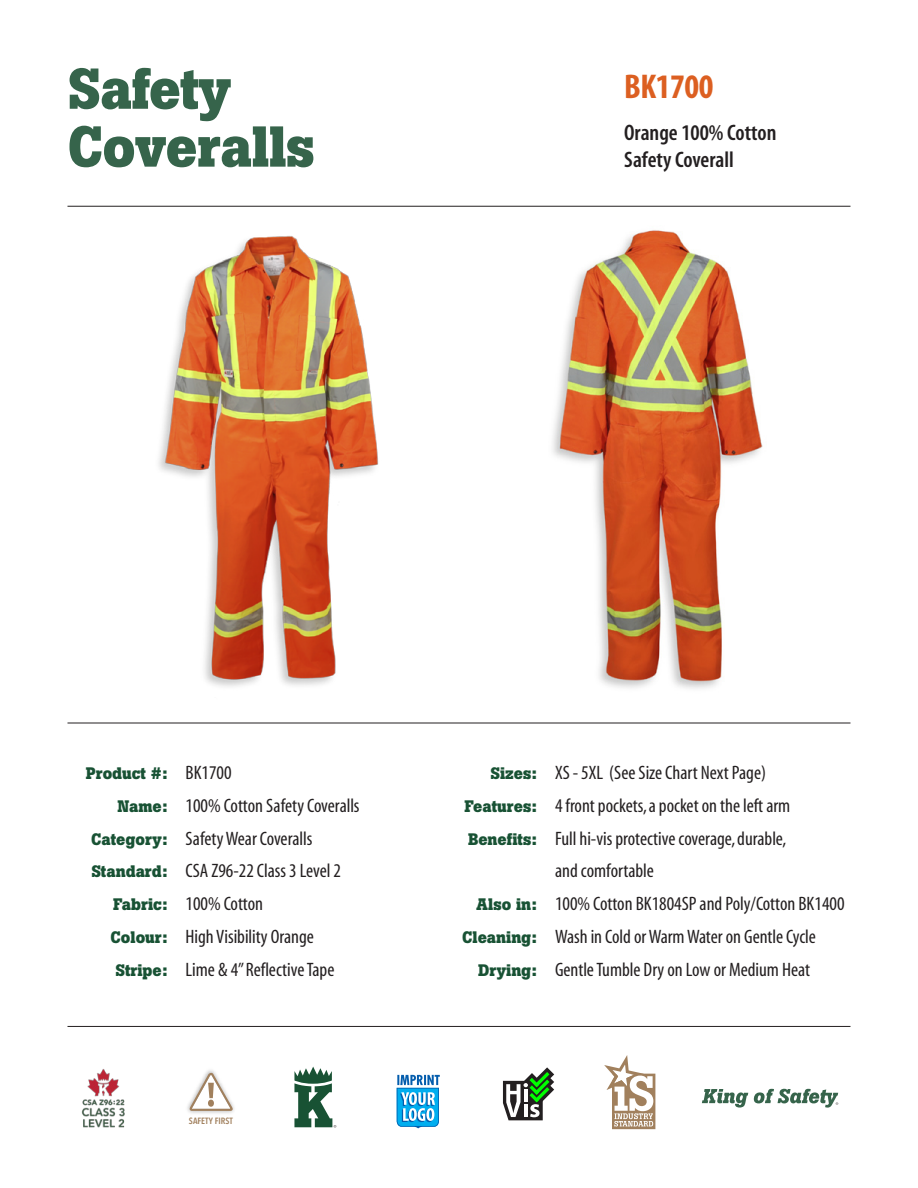
<style>
.page{position:relative;width:918px;height:1188px;background:#fff}
.page>*{position:absolute;margin:0;border:0;box-sizing:border-box;transform-origin:0 0}
.t1{font:700 57px "Boton";letter-spacing:-.01em;color:#36644b}
.t2{font:700 condensed 34.5px "Myriad";letter-spacing:-.01em;color:#dc5f21}
.t3{font:600 condensed 22.5px/27px "Myriad";color:#231f20}
.t4{font:condensed 19.5px "Myriad";color:#231f20}
.t5{font:700 16.5px "Boton";color:#185234}
.t6{font:600 9px "Avenir Next Condensed";color:#a1805d}
.s1{font-family:"Myriad";font-weight:400;font-stretch:condensed;font-size:19.5px;color:#231f20}
.s2{font-family:"Boton";font-weight:700;font-stretch:normal;font-size:16.5px;color:#185234}
</style>
<div class="page">
<img style="left:158px;top:236px;width:221px;height:451px">
<img style="left:552px;top:230px;width:211px;height:459px">
<hr style="left:68px;top:206px;width:782px;height:1px;background:#231f20">
<hr style="left:68px;top:723px;width:782px;height:1px;background:#231f20">
<hr style="left:68px;top:1026px;width:782px;height:1px;background:#231f20">
<img style="left:81px;top:1069px;width:44px;height:59px">
<svg style="left:503px;top:1067px;width:51px;height:53px"></svg>
<svg style="left:604px;top:1055px;width:51px;height:74px"></svg>
<svg style="left:702px;top:1089px;width:136px;height:19px"></svg>
<svg style="left:397px;top:1075px;width:43px;height:53px"></svg>
<svg style="left:294px;top:1067px;width:42px;height:61px"></svg>
<img style="left:187px;top:1070px;width:47px;height:44px">
<svg style="left:189px;top:1072px;width:44px;height:39px"></svg>
<div style="left:208px;top:1100px;width:6px;height:7px;background:#a1805d;border-radius:50%"></div>
<p class="t1" style="left:68px;top:69px;width:165px">Safety</p>
<p class="t1" style="left:68px;top:126px;width:249px">Coveralls</p>
<p class="t2" style="left:624px;top:74px;width:91px">BK1700</p>
<p class="t3" style="left:624px;top:121px;width:154px">Orange 100% Cotton<br>Safety Coverall</p>
<p class="t5" style="left:86px;top:768px;width:147px">Product #: <span class="s1">BK1700</span></p>
<p class="t4" style="left:117px;top:799px;width:244px"><span class="s2">Name:</span> 100% Cotton Safety Coveralls</p>
<p class="t4" style="left:91px;top:831px;width:223px"><span class="s2">Category:</span> Safety Wear Coveralls</p>
<p class="t4" style="left:91px;top:864px;width:251px"><span class="s2">Standard:</span> CSA Z96-22 Class 3 Level 2</p>
<p class="t4" style="left:113px;top:897px;width:151px"><span class="s2">Fabric:</span> 100% Cotton</p>
<p class="t4" style="left:111px;top:929px;width:205px"><span class="s2">Colour:</span> High Visibility Orange</p>
<p class="t4" style="left:115px;top:962px;width:221px"><span class="s2">Stripe:</span> Lime &amp; 4” Reflective Tape</p>
<p class="t6" style="left:189px;top:1116px;width:45px">SAFETY FIRST</p>
<p class="t4" style="left:490px;top:766px;width:277px"><span class="s2">Sizes:</span> XS - 5XL (See Size Chart Next Page)</p>
<p class="t4" style="left:465px;top:799px;width:327px"><span class="s2">Features:</span> 4 front pockets, a pocket on the left arm</p>
<p class="t4" style="left:468px;top:831px;width:320px"><span class="s2">Benefits:</span> Full hi-vis protective coverage, durable,</p>
<p class="t4" style="left:555px;top:864px;width:100px">and comfortable</p>
<p class="t4" style="left:477px;top:897px;width:369px"><span class="s2">Also in:</span> 100% Cotton BK1804SP and Poly/Cotton BK1400</p>
<p class="t4" style="left:462px;top:929px;width:355px"><span class="s2">Cleaning:</span> Wash in Cold or Warm Water on Gentle Cycle</p>
<p class="t4" style="left:478px;top:962px;width:333px"><span class="s2">Drying:</span> Gentle Tumble Dry on Low or Medium Heat</p>
</div>
